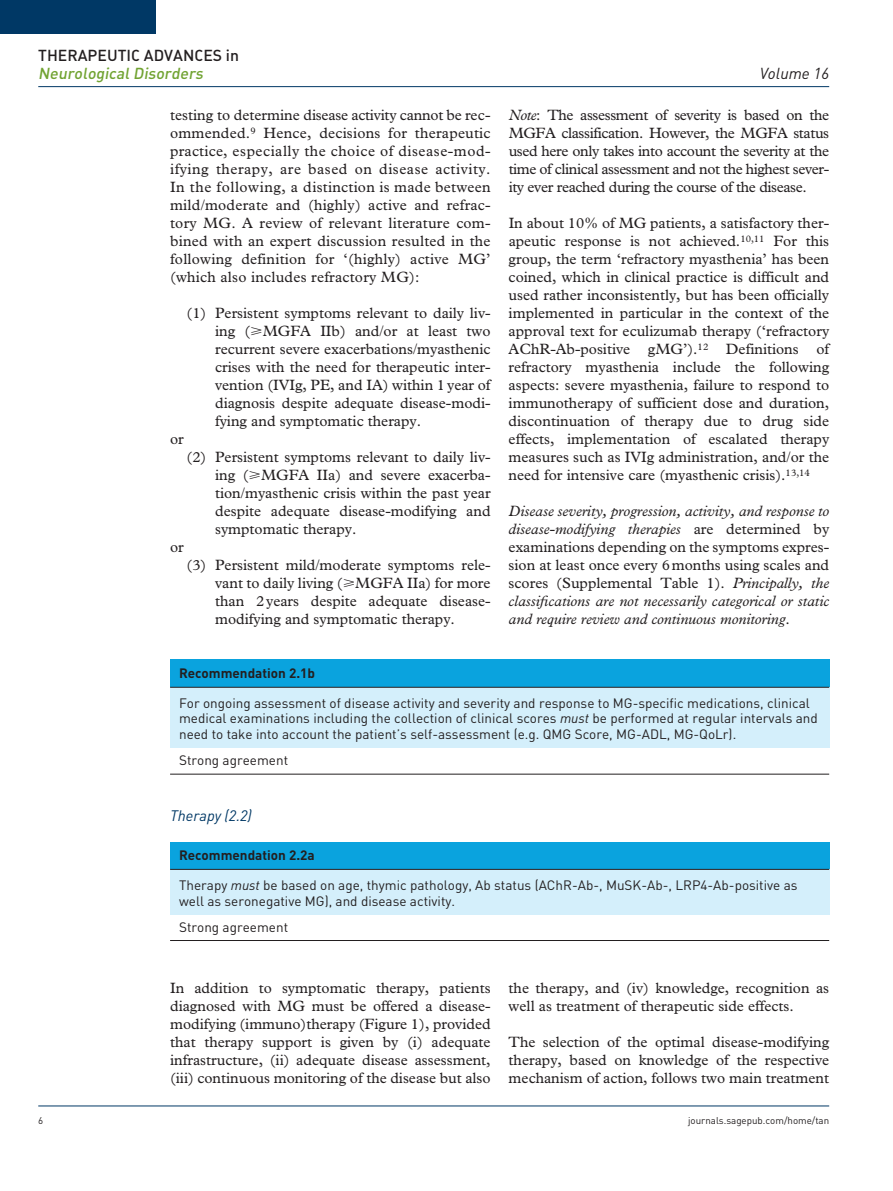
<style>
.page{position:relative;width:893px;height:1191px;background:#fff}
.page>*{position:absolute;margin:0;border:0;box-sizing:border-box;transform-origin:0 0}
.t1{font:15.75px "DIN Medium Alternate";color:#231f20}
.t2{font:italic 15.75px "DIN Medium Alternate";color:#71a332}
.t3{font:italic 15.75px "DIN";color:#231f20}
.t4{font:15px/18px "Plantin Std";color:#231f20;text-align:justify}
.t5{font:italic 15px/18px "Plantin Std";color:#231f20;text-align:justify}
.t6{font:italic 15px "DIN";color:#003865}
.t7{font:13.5px/15.8px "DIN";color:#231f20}
.t8{font:700 13.5px "DIN";color:#231f20}
.t9{font:9.75px "DIN";color:#231f20}
.s1{font-style:italic}
.s2{font-style:normal}
.s3{font-weight:700}
</style>
<div class="page">
<hr style="left:38px;top:86px;width:791px;height:1px;background:#003865">
<hr style="left:38px;top:1105px;width:791px;height:1px;background:#003865">
<div style="left:0;top:0;width:155px;height:34px;background:#003865"></div>
<div style="left:170px;top:659px;width:659px;height:28px;background:#0aa3de"></div>
<div style="left:170px;top:687px;width:659px;height:61px;background:#d4effb"></div>
<hr style="left:170px;top:687px;width:659px;height:1px;background:#231f20">
<hr style="left:170px;top:773px;width:659px;height:1px;background:#231f20">
<div style="left:170px;top:841px;width:659px;height:28px;background:#0aa3de"></div>
<div style="left:170px;top:869px;width:659px;height:45px;background:#d4effb"></div>
<hr style="left:170px;top:869px;width:659px;height:1px;background:#231f20">
<hr style="left:170px;top:940px;width:659px;height:1px;background:#231f20">
<p class="t1" style="left:38px;top:45px;width:202px">THERAPEUTIC ADVANCES IN</p>
<p class="t2" style="left:38px;top:63px;width:169px">NeurologicalDisorders</p>
<p class="t3" style="left:760px;top:63px;width:71px">Volume 16</p>
<p class="t4" style="left:170px;top:106px;width:322px">testing to determine disease activity cannot be rec&shy;ommended.<sup>9</sup> Hence, decisions for therapeutic practice, especially the choice of disease-mod&shy;ifying therapy, are based on disease activity.<br>In the following, a distinction is made between mild/moderate and (highly) active and refrac&shy;tory MG. A review of relevant literature com&shy;bined with an expert discussion resulted in the following definition for ‘(highly) active MG’ (which also includes refractory MG):</p>
<p class="t4" style="left:215px;top:304px;width:277px;text-indent:-28px">(1) Persistent symptoms relevant to daily liv&shy;ing (⩾MGFA IIb) and/or at least two recurrent severe exacerbations/myasthenic crises with the need for therapeutic inter&shy;vention (IVIg, PE, and IA) within 1year of diagnosis despite adequate disease-modi&shy;fying and symptomatic therapy.</p>
<p class="t4" style="left:170px;top:430px;width:15px">or</p>
<p class="t4" style="left:215px;top:448px;width:277px;text-indent:-28px">(2) Persistent symptoms relevant to daily liv&shy;ing (⩾MGFA IIa) and severe exacerba&shy;tion/myasthenic crisis within the past year despite adequate disease-modifying and symptomatic therapy.</p>
<p class="t4" style="left:170px;top:538px;width:15px">or</p>
<p class="t4" style="left:215px;top:556px;width:277px;text-indent:-28px">(3) Persistent mild/moderate symptoms rele&shy;vant to daily living (⩾MGFA IIa) for more than 2years despite adequate disease&shy;modifying and symptomatic therapy.</p>
<p class="t4" style="left:509px;top:106px;width:322px"><span class="s1">Note</span>: The assessment of severity is based on the MGFA classification. However, the MGFA status used here only takes into account the severity at the time of clinical assessment and not the highest sever&shy;ity ever reached during the course of the disease.</p>
<p class="t4" style="left:509px;top:214px;width:322px">In about 10% of MG patients, a satisfactory ther&shy;apeutic response is not achieved.<sup>10,11</sup> For this group, the term ‘refractory myasthenia’ has been coined, which in clinical practice is difficult and used rather inconsistently, but has been officially implemented in particular in the context of the approval text for eculizumab therapy (‘refractory AChR-Ab-positive gMG’).<sup>12</sup> Definitions of refractory myasthenia include the following aspects: severe myasthenia, failure to respond to immunotherapy of sufficient dose and duration, discontinuation of therapy due to drug side effects, implementation of escalated therapy measures such as IVIg administration, and/or the need for intensive care (myasthenic crisis).<sup>13,14</sup></p>
<p class="t5" style="left:509px;top:502px;width:322px">Disease severity, progression, activity, and response to disease-modifying therapies <span class="s2">are determined by examinations depending on the symptoms expres&shy;sion at least once every 6months using scales and scores (Supplemental Table 1).</span> Principally, the classifications are not necessarily categorical or static and require review and continuous monitoring<span class="s2">.</span></p>
<p class="t8" style="left:179px;top:664px;width:138px">Recommendation 2.1b</p>
<p class="t7" style="left:179px;top:694px;width:640px">For ongoing assessment of disease activity and severity and response to MG-specific medications, clinical medical examinations including the collection of clinical scores <span class="s1">must</span> be performed at regular intervals and need to take into account the patient’s self-assessment (e.g. QMG Score, MG-ADL, MG-QoLr).</p>
<p class="t7" style="left:179px;top:752px;width:111px">Strong agreement</p>
<p class="t6" style="left:170px;top:806px;width:83px">Therapy (2.2)</p>
<p class="t7" style="left:179px;top:840px;width:620px;line-height:29.4px"><span class="s3">Recommendation 2.2a<br></span>Therapy <span class="s1">must</span> be based on age, thymic pathology, Ab status (AChR-Ab-, MuSK-Ab-, LRP4-Ab-positive as</p>
<p class="t7" style="left:179px;top:887px;width:278px;line-height:26px">well as seronegative MG), and disease activity.<br>Strong agreement</p>
<p class="t4" style="left:170px;top:979px;width:322px">In addition to symptomatic therapy, patients diagnosed with MG must be offered a disease&shy;modifying (immuno)therapy (Figure 1), provided that therapy support is given by (i) adequate infrastructure, (ii) adequate disease assessment, (iii) continuous monitoring of the disease but also</p>
<p class="t4" style="left:509px;top:979px;width:322px">the therapy, and (iv) knowledge, recognition as well as treatment of therapeutic side effects.</p>
<p class="t4" style="left:509px;top:1033px;width:322px">The selection of the optimal disease-modifying therapy, based on knowledge of the respective mechanism of action, follows two main treatment</p>
<p class="t9" style="left:38px;top:1114px;width:7px">6</p>
<p class="t9" style="left:688px;top:1114px;width:143px">journals.sagepub.com/home/tan</p>
</div>
